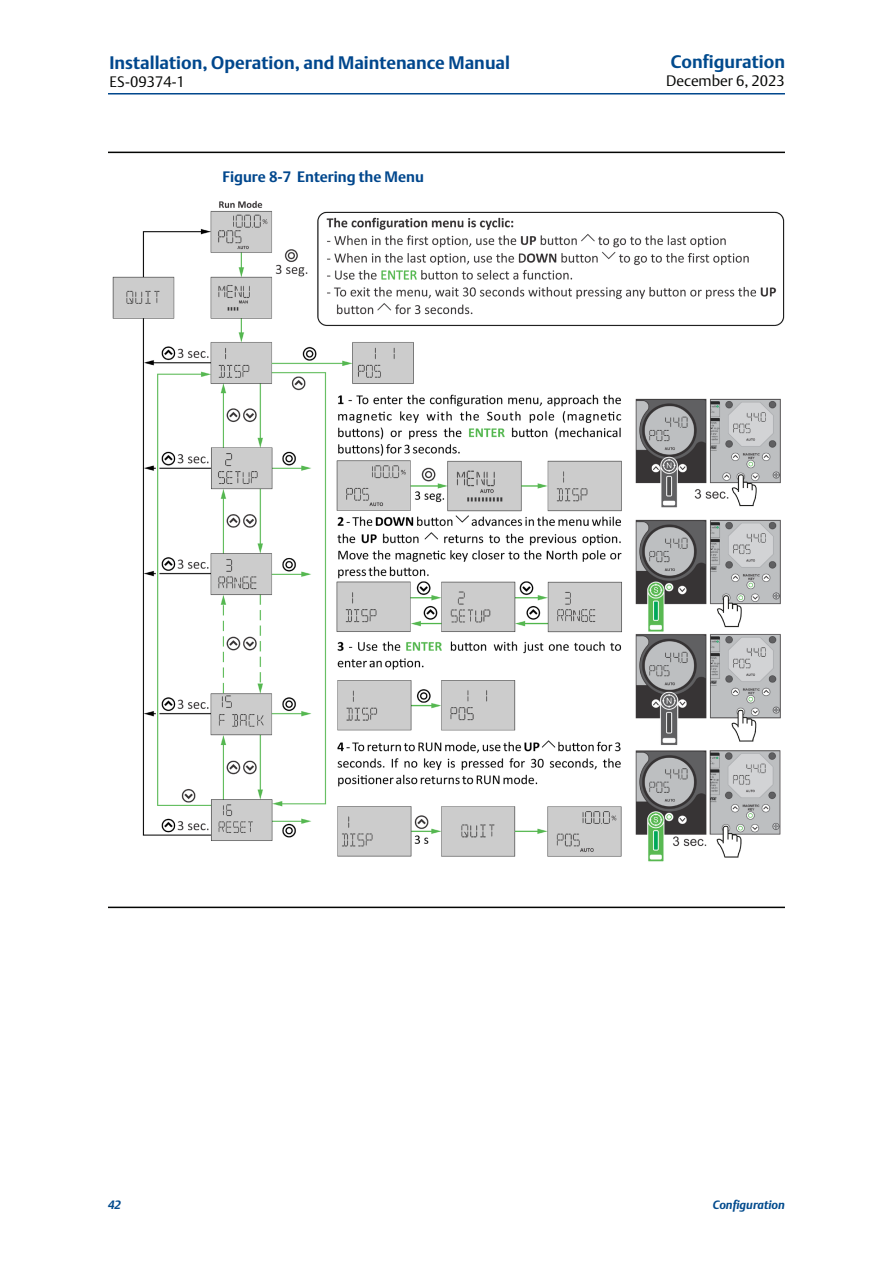
<style>
.page{position:relative;width:893px;height:1263px;background:#fff}
.page>*{position:absolute;margin:0;border:0;box-sizing:border-box;transform-origin:0 0}
.t1{font:700 18px "DTL Argo T";color:#01478d}
.t2{font:700 18px "DTL Argo T";color:#004a8d}
.t3{font:300 15px "DTL Argo T";color:#040503}
.t4{font:700 15px "DTL Argo T";color:#01478d}
.t5{font:italic 700 12px "DTL Argo T";color:#004a8d}
</style>
<div class="page">
<hr style="left:108px;top:93px;width:677px;height:2px;background:#01478d">
<hr style="left:108px;top:152px;width:677px;height:1px;background:#040503">
<hr style="left:108px;top:907px;width:677px;height:1px;background:#040503">
<img style="left:112px;top:201px;width:673px;height:661px">
<p class="t1" style="left:110px;top:52px;width:402px">Installation, Operation, and Maintenance Manual</p>
<p class="t3" style="left:110px;top:73px;width:77px">ES-09374-1</p>
<p class="t4" style="left:222px;top:167px;width:203px">Figure 8-7 Entering the Menu</p>
<p class="t2" style="left:671px;top:51px;width:116px">Configuration</p>
<p class="t3" style="left:666px;top:72px;width:120px">December 6, 2023</p>
<p class="t5" style="left:108px;top:1197px;width:14px">42</p>
<p class="t5" style="left:713px;top:1197px;width:74px">Configuration</p>
</div>
